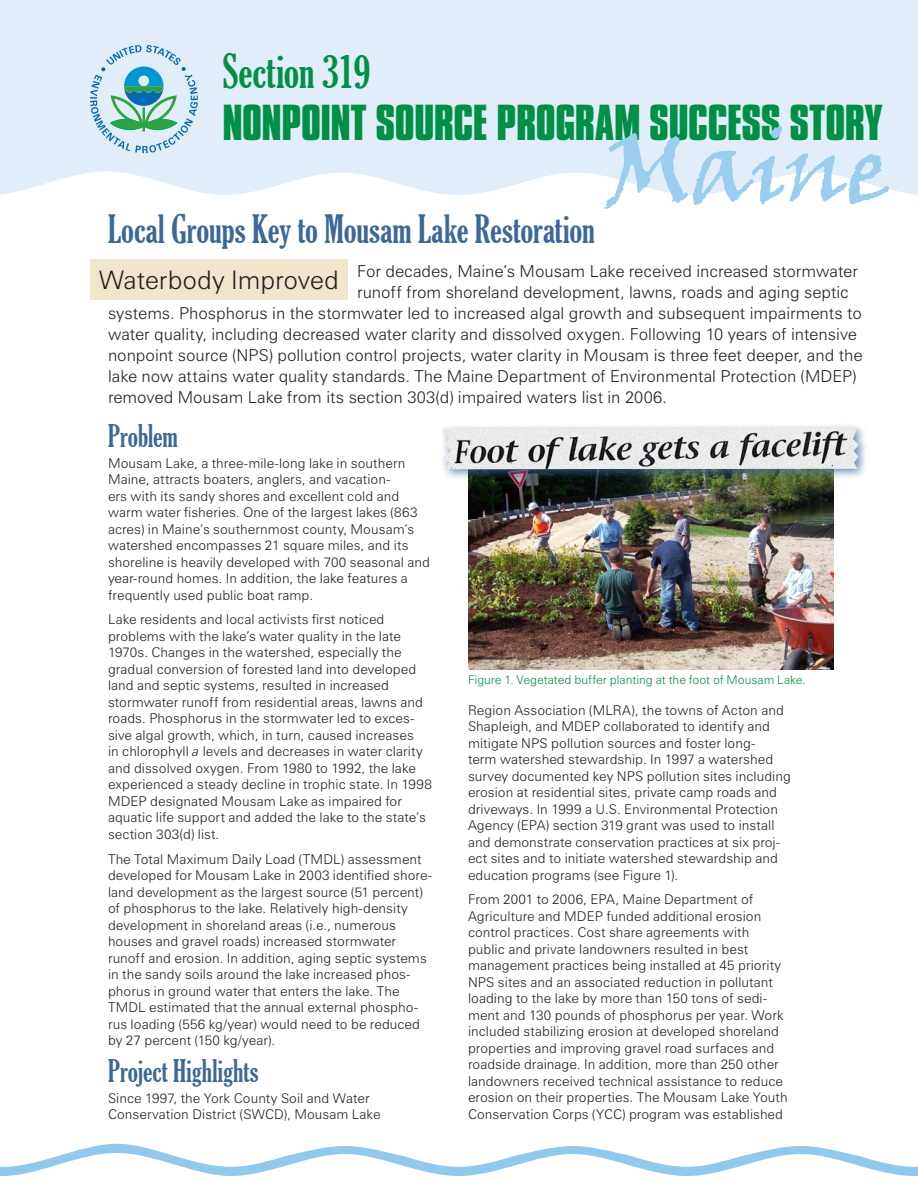
<style>
.page{position:relative;width:918px;height:1188px;background:#fff}
.page>*{position:absolute;margin:0;border:0;box-sizing:border-box;transform-origin:0 0}
.t1{font:99px "Viner Hand ITC";letter-spacing:-.025em;color:#9bceee}
.t2{font:extra-condensed 45px "Gloucester";letter-spacing:-.005em;color:#008f46}
.t3{font:700 43.5px "Compacta BT";letter-spacing:-.01em;color:#008f46}
.t4{font:extra-condensed 37.5px "Gloucester";letter-spacing:-.005em;color:#3b6899}
.t5{font:extra-condensed 30px "Gloucester";color:#3b6899}
.t6{font:300 25.5px "Zurich BT";letter-spacing:-.005em;color:#231f20}
.t7{font:300 16.5px "Zurich BT";color:#231f20}
.t8{font:300 13.5px/16.5px "Zurich BT";letter-spacing:.005em;color:#231f20}
.t9{font:300 12px "Zurich BT";color:#008f46}
.s1{font-style:italic}
</style>
<div class="page">
<svg style="left:0;top:1144px;width:918px;height:32px"></svg>
<div style="left:0;top:0;width:918px;height:195px;background:#e1eef9"></div>
<svg style="left:90px;top:45px;width:108px;height:108px;background:#acd3dd"></svg>
<div style="left:90px;top:260px;width:258px;height:40px;background:#f0e6cc"></div>
<img style="left:468px;top:481px;width:366px;height:189px">
<div style="left:438px;top:423px;width:432px;height:58px;background:#3b6899;opacity:.75"></div>
<img style="left:443px;top:428px;width:416px;height:41px">
<h2 class="t2" style="left:222px;top:45px;width:150px">Section 319</h2>
<h3 class="t3" style="left:222px;top:96px;width:661px">NONPOINT SOURCE PROGRAM SUCCESS STORY</h3>
<h1 class="t1" style="left:604px;top:106px;width:289px">Maine</h1>
<h3 class="t4" style="left:108px;top:208px;width:488px">Local Groups Key to Mousam Lake Restoration</h3>
<p class="t7" style="left:357px;top:261px;width:503px">For decades, Maine’s Mousam Lake received increased stormwater</p>
<p class="t7" style="left:357px;top:282px;width:493px">runoff from shoreland development, lawns, roads and aging septic</p>
<p class="t7" style="left:108px;top:303px;width:755px">systems. Phosphorus in the stormwater led to increased algal growth and subsequent impairments to</p>
<p class="t7" style="left:108px;top:324px;width:751px">water quality, including decreased water clarity and dissolved oxygen. Following 10 years of intensive</p>
<p class="t7" style="left:108px;top:345px;width:756px">nonpoint source (NPS) pollution control projects, water clarity in Mousam is three feet deeper, and the</p>
<p class="t7" style="left:108px;top:366px;width:750px">lake now attains water quality standards. The Maine Department of Environmental Protection (MDEP)</p>
<p class="t7" style="left:108px;top:387px;width:561px">removed Mousam Lake from its section 303(d) impaired waters list in 2006.</p>
<h3 class="t6" style="left:99px;top:265px;width:242px">Waterbody Improved</h3>
<h3 class="t5" style="left:108px;top:418px;width:71px">Problem</h3>
<p class="t8" style="left:108px;top:455px;width:323px">Mousam Lake, a three-mile-long lake in southern Maine, attracts boaters, anglers, and vacation-<br>ers with its sandy shores and excellent cold and warm water fisheries. One of the largest lakes (863 acres) in Maine’s southernmost county, Mousam’s watershed encompasses 21 square miles, and its shoreline is heavily developed with 700 seasonal and year-round homes. In addition, the lake features a frequently used public boat ramp.</p>
<p class="t8" style="left:108px;top:611px;width:325px">Lake residents and local activists first noticed problems with the lake’s water quality in the late 1970s. Changes in the watershed, especially the gradual conversion of forested land into developed land and septic systems, resulted in increased stormwater runoff from residential areas, lawns and roads. Phosphorus in the stormwater led to exces&shy;sive algal growth, which, in turn, caused increases<br>in chlorophyll <span class="s1">a</span> levels and decreases in water clarity and dissolved oxygen. From 1980 to 1992, the lake experienced a steady decline in trophic state. In 1998<br>MDEP designated Mousam Lake as impaired for aquatic life support and added the lake to the state’s section 303(d) list.</p>
<p class="t8" style="left:108px;top:851px;width:325px">The Total Maximum Daily Load (TMDL) assessment developed for Mousam Lake in 2003 identified shore&shy;land development as the largest source (51 percent) of phosphorus to the lake. Relatively high-density development in shoreland areas (i.e., numerous houses and gravel roads) increased stormwater runoff and erosion. In addition, aging septic systems in the sandy soils around the lake increased phos&shy;phorus in ground water that enters the lake. The TMDL estimated that the annual external phospho&shy;rus loading (556 kg/year) would need to be reduced by 27 percent (150 kg/year).</p>
<h3 class="t5" style="left:108px;top:1054px;width:152px">Project Highlights</h3>
<p class="t8" style="left:108px;top:1090px;width:274px">Since 1997, the York County Soil and Water<br>Conservation District (SWCD), Mousam Lake</p>
<p class="t9" style="left:468px;top:673px;width:339px">Figure 1. Vegetated buffer planting at the foot of Mousam Lake.</p>
<p class="t8" style="left:468px;top:701px;width:324px">Region Association (MLRA), the towns of Acton and Shapleigh, and MDEP collaborated to identify and mitigate NPS pollution sources and foster long-<br>term watershed stewardship. In 1997 a watershed survey documented key NPS pollution sites including erosion at residential sites, private camp roads and driveways. In 1999 a U.S. Environmental Protection Agency (EPA) section 319 grant was used to install and demonstrate conservation practices at six proj&shy;ect sites and to initiate watershed stewardship and education programs (see Figure 1).</p>
<p class="t8" style="left:468px;top:891px;width:321px">From 2001 to 2006, EPA, Maine Department of Agriculture and MDEP funded additional erosion control practices. Cost share agreements with public and private landowners resulted in best management practices being installed at 45 priority NPS sites and an associated reduction in pollutant loading to the lake by more than 150 tons of sedi&shy;ment and 130 pounds of phosphorus per year. Work included stabilizing erosion at developed shoreland properties and improving gravel road surfaces and roadside drainage. In addition, more than 250 other landowners received technical assistance to reduce erosion on their properties. The Mousam Lake Youth Conservation Corps (YCC) program was established</p>
</div>
